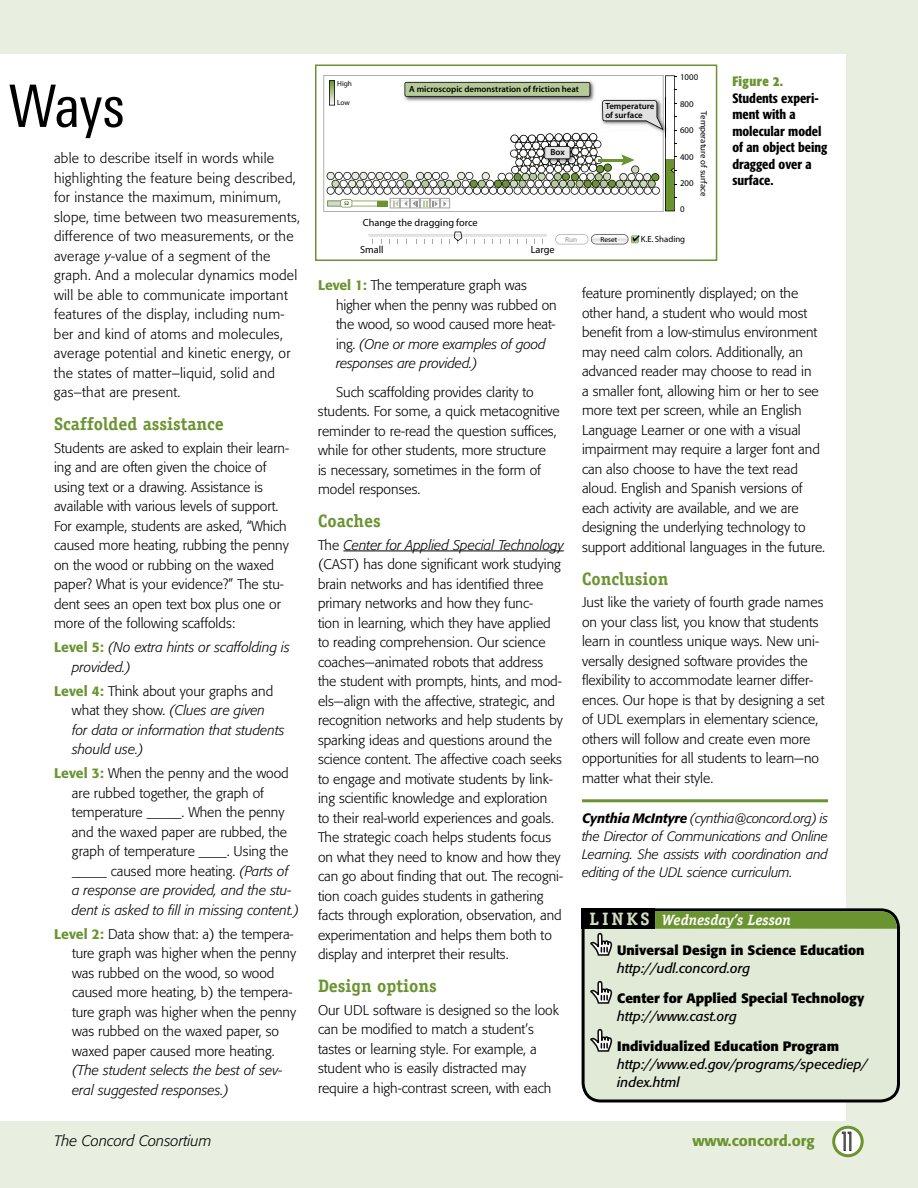
<style>
.page{position:relative;width:918px;height:1188px;background:#e9efe0}
.page>*{position:absolute;margin:0;border:0;box-sizing:border-box;transform-origin:0 0}
.t1{font:condensed 58.5px "Linotype Univers";color:#000}
.t2{font:27px "Industria Inline";color:#000}
.t3{font:700 18px "Officina Serif";color:#6a9430}
.t4{font:italic 700 15px "Officina Serif";color:#fff}
.t5{font:italic 300 15px "Formata";color:#000}
.t6{font:500 15px "Formata";color:#6a9430}
.t7{font:300 13.8px/19.5px "Formata";color:#000}
.t8{font:300 13.8px/19.5px "Formata";letter-spacing:.02em;color:#000}
.t9{font:italic 300 13.8px/19.5px "Formata";color:#000}
.t10{font:italic 300 13.5px/18px "Formata";letter-spacing:-.01em;color:#000;text-align:justify}
.t11{font:700 13.5px "Formata";color:#000}
.t12{font:italic 13.5px/18px "Formata";color:#000}
.t13{font:500 condensed 13.5px/16.5px "Formata";color:#000}
.t14{font:700 condensed 13.5px "Formata";letter-spacing:.025em;color:#6a9430}
.t15{font:10.35px "Myriad";color:#000}
.t16{font:600 8.85px/8.9px "Myriad";color:#000}
.t17{font:8.85px "Myriad";color:#000}
.t18{font:7.35px "Myriad";color:#000}
.t19{font:7.35px "Myriad";color:#939393}
.t20{font:5.1px "Myriad";color:#000}
.s1{font-style:italic}
.s2{font-weight:500;font-style:normal;color:#6a9430}
.s3{font-style:normal}
.s4{font-weight:500;color:#6a9430}
.s5{font-weight:500}
.s6{font-style:normal;font-size:18px;color:#d2dfc1}
</style>
<div class="page">
<div style="left:0;top:54px;width:846px;height:1067px;background:#fff"></div>
<div style="left:834px;top:1127px;width:28px;height:29px;background:#fff;border-radius:50%"></div>
<div style="left:832px;top:1126px;width:32px;height:31px;border:3px solid #6a9430;border-radius:50%"></div>
<hr style="left:343px;top:551px;width:221px;height:1px;background:#000">
<hr style="left:582px;top:799px;width:246px;height:3px;background:#6a9430">
<div style="left:581px;top:908px;width:319px;height:193px;background:#e1ead6"></div>
<svg style="left:655px;top:911px;width:242px;height:18px;background:#6b9434"></svg>
<div style="left:582px;top:908px;width:73px;height:21px;background:#000"></div>
<div style="left:590px;top:931px;width:27px;height:24px;background:#e1ead6"></div>
<svg style="left:590px;top:933px;width:22px;height:22px"></svg>
<div style="left:590px;top:979px;width:27px;height:24px;background:#e1ead6"></div>
<svg style="left:590px;top:981px;width:22px;height:22px"></svg>
<div style="left:590px;top:1027px;width:27px;height:24px;background:#e1ead6"></div>
<svg style="left:590px;top:1029px;width:22px;height:22px"></svg>
<hr style="left:368px;top:234px;width:179px;height:3px;background:#e1e1e1">
<svg style="left:449px;top:232px;width:18px;height:11px"></svg>
<svg style="left:555px;top:234px;width:85px;height:10px"></svg>
<svg style="left:664px;top:75px;width:13px;height:136px"></svg>
<svg style="left:323px;top:75px;width:341px;height:137px"></svg>
<div style="left:315px;top:64px;width:402px;height:197px;border:2px solid #6a9430"></div>
<h1 class="t1" style="left:8px;top:72px;width:118px">Ways</h1>
<p class="t8" style="left:54px;top:149px;width:248px">able to describe itself in words while highlighting the feature being described, for instance the maximum, minimum, slope, time between two measurements, difference of two measurements, or the average <span class="s1">y</span>-value of a segment of the graph. And a molecular dynamics model will be able to communicate important features of the display, including num&shy;ber and kind of atoms and molecules, average potential and kinetic energy, or the states of matter–liquid, solid and gas–that are present.</p>
<h3 class="t3" style="left:54px;top:413px;width:171px">Scaffolded assistance</h3>
<p class="t7" style="left:54px;top:438px;width:237px">Students are asked to explain their learn&shy;ing and are often given the choice of using text or a drawing. Assistance is available with various levels of support.<br>For example, students are asked, “Which caused more heating, rubbing the penny on the wood or rubbing on the waxed paper? What is your evidence?” The stu&shy;dent sees an open text box plus one or more of the following scaffolds:</p>
<p class="t9" style="left:72px;top:638px;width:219px;text-indent:-18px"><span class="s2">Level 5:</span> (No extra hints or scaffolding is provided.)</p>
<p class="t9" style="left:72px;top:681px;width:214px;text-indent:-18px"><span class="s2">Level 4:</span> <span class="s3">Think about your graphs and what they show.</span> (Clues are given<br>for data or information that students should use.)</p>
<p class="t7" style="left:72px;top:764px;width:229px;text-indent:-18px"><span class="s4">Level 3:</span> When the penny and the wood are rubbed together, the graph of temperature _____. When the penny and the waxed paper are rubbed, the graph of temperature ____. Using the _____ caused more heating. <span class="s1">(Parts of a response are provided, and the stu&shy;dent is asked to fill in missing content.)</span></p>
<p class="t7" style="left:72px;top:924px;width:226px;text-indent:-18px"><span class="s4">Level 2:</span> Data show that: a) the tempera&shy;ture graph was higher when the penny was rubbed on the wood, so wood caused more heating, b) the tempera&shy;ture graph was higher when the penny was rubbed on the waxed paper, so waxed paper caused more heating.</p>
<p class="t9" style="left:72px;top:1061px;width:212px">(The student selects the best of sev&shy;eral suggested responses.)</p>
<p class="t18" style="left:337px;top:80px;width:16px">High</p>
<p class="t18" style="left:337px;top:99px;width:14px">Low</p>
<p class="t20" style="left:344px;top:200px;width:7px">52</p>
<p class="t16" style="left:409px;top:85px;width:171px">A microscopic demonstration of friction heat</p>
<p class="t16" style="left:550px;top:148px;width:16px">Box</p>
<p class="t16" style="left:605px;top:102px;width:51px">Temperature of surface</p>
<p class="t17" style="left:680px;top:73px;width:20px">1000</p>
<p class="t17" style="left:680px;top:99px;width:15px">800</p>
<p class="t17" style="left:680px;top:126px;width:15px">600</p>
<p class="t17" style="left:680px;top:152px;width:15px">400</p>
<p class="t17" style="left:680px;top:179px;width:15px">200</p>
<p class="t17" style="left:680px;top:205px;width:6px">0</p>
<p class="t17" style="left:708px;top:111px;width:86px;rotate:90deg">Temperature of surface</p>
<p class="t15" style="left:363px;top:217px;width:117px">Change the dragging force</p>
<p class="t15" style="left:360px;top:244px;width:25px">Small</p>
<p class="t15" style="left:531px;top:244px;width:26px">Large</p>
<p class="t19" style="left:565px;top:235px;width:14px">Run</p>
<p class="t18" style="left:601px;top:235px;width:18px">Reset</p>
<p class="t17" style="left:641px;top:235px;width:46px">K.E. Shading</p>
<p class="t14" style="left:732px;top:73px;width:52px">Figure 2.</p>
<p class="t13" style="left:732px;top:90px;width:97px">Students experi&shy;ment with a molecular model of an object being dragged over a surface.</p>
<p class="t7" style="left:336px;top:276px;width:222px;text-indent:-18px"><span class="s4">Level 1:</span> The temperature graph was higher when the penny was rubbed on the wood, so wood caused more heat&shy;ing. <span class="s1">(One or more examples of good responses are provided.)</span></p>
<p class="t7" style="left:318px;top:382px;width:243px;text-indent:18px">Such scaffolding provides clarity to students. For some, a quick metacognitive reminder to re-read the question suffices, while for other students, more structure<br>is necessary, sometimes in the form of model responses.</p>
<h3 class="t3" style="left:318px;top:510px;width:64px">Coaches</h3>
<p class="t7" style="left:318px;top:535px;width:247px">The <span class="s1">Center for Applied Special Technology </span>(CAST) has done significant work studying brain networks and has identified three primary networks and how they func-<br>tion in learning, which they have applied to reading comprehension. Our science coaches—animated robots that address the student with prompts, hints, and mod&shy;els—align with the affective, strategic, and recognition networks and help students by sparking ideas and questions around the science content. The affective coach seeks to engage and motivate students by link&shy;ing scientific knowledge and exploration<br>to their real-world experiences and goals.<br>The strategic coach helps students focus on what they need to know and how they can go about finding that out. The recogni&shy;tion coach guides students in gathering facts through exploration, observation, and experimentation and helps them both to display and interpret their results.</p>
<h3 class="t3" style="left:318px;top:975px;width:120px">Design options</h3>
<p class="t7" style="left:318px;top:1000px;width:242px">Our UDL software is designed so the look can be modified to match a student’s tastes or learning style. For example, a student who is easily distracted may require a high-contrast screen, with each</p>
<p class="t7" style="left:582px;top:284px;width:245px">feature prominently displayed; on the other hand, a student who would most benefit from a low-stimulus environment may need calm colors. Additionally, an advanced reader may choose to read in<br>a smaller font, allowing him or her to see more text per screen, while an English Language Learner or one with a visual impairment may require a larger font and can also choose to have the text read aloud. English and Spanish versions of each activity are available, and we are designing the underlying technology to support additional languages in the future.</p>
<h3 class="t3" style="left:582px;top:567px;width:88px">Conclusion</h3>
<p class="t7" style="left:582px;top:593px;width:244px">Just like the variety of fourth grade names on your class list, you know that students learn in countless unique ways. New uni&shy;versally designed software provides the flexibility to accommodate learner differ&shy;ences. Our hope is that by designing a set of UDL exemplars in elementary science, others will follow and create even more opportunities for all students to learn—no matter what their style.</p>
<p class="t10" style="left:582px;top:810px;width:248px"><span class="s5">Cynthia McIntyre</span> (cynthia@concord.org) is the Director of Communications and Online Learning. She assists with coordination and editing of the UDL science curriculum.</p>
<p class="t4" style="left:590px;top:911px;width:203px"><span class="s6">L I N KS</span> Wednesday’s Lesson</p>
<p class="t11" style="left:617px;top:942px;width:249px">Universal Design in Science Education</p>
<p class="t12" style="left:617px;top:960px;width:135px">http://udl.concord.org</p>
<p class="t11" style="left:617px;top:990px;width:249px">Center for Applied Special Technology</p>
<p class="t12" style="left:617px;top:1008px;width:121px">http://www.cast.org</p>
<p class="t11" style="left:617px;top:1038px;width:223px">Individualized Education Program</p>
<p class="t12" style="left:617px;top:1056px;width:252px">http://www.ed.gov/programs/specediep/ index.html</p>
<p class="t5" style="left:54px;top:1132px;width:159px">The Concord Consortium</p>
<p class="t6" style="left:692px;top:1131px;width:124px">www.concord.org</p>
<h2 class="t2" style="left:842px;top:1126px;width:13px">11</h2>
</div>
